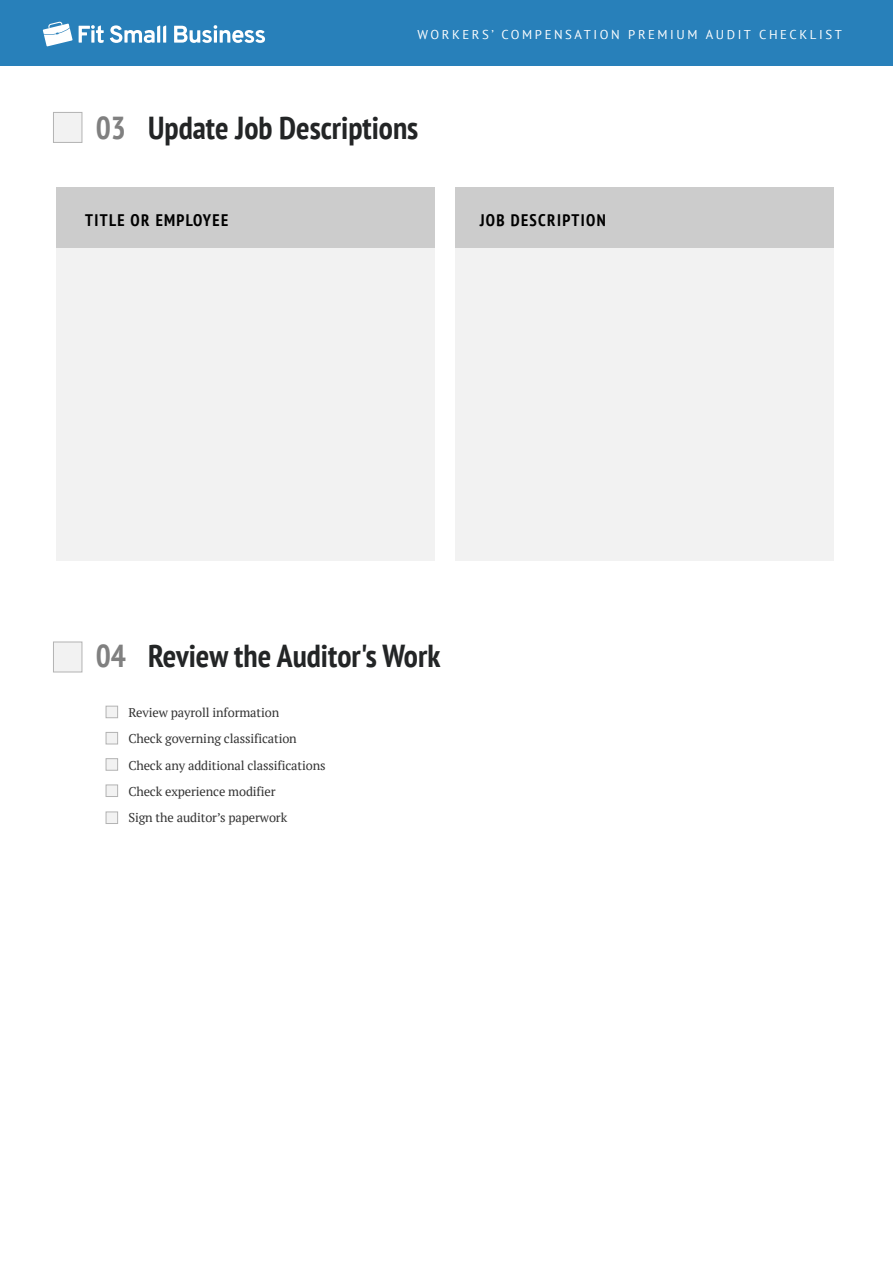
<style>
.page{position:relative;width:893px;height:1263px;background:#fff}
.page>*{position:absolute;margin:0;border:0;box-sizing:border-box;transform-origin:0 0}
.t1{font:700 condensed 31.8px "PT Sans";color:#232526}
.t2{font:700 condensed 16.8px "PT Sans";letter-spacing:.08em;color:#000}
.t3{font:12.75px/26.2px "PT Serif";letter-spacing:-.01em;color:#333}
.t4{font:12.75px "PT Sans";letter-spacing:.2em;color:#fff}
.s1{color:#808080}
</style>
<div class="page">
<div style="left:0;top:0;width:893px;height:66px;background:#2880ba"></div>
<svg style="left:43px;top:22px;width:30px;height:24px"></svg>
<svg style="left:79px;top:25px;width:25px;height:18px"></svg>
<svg style="left:110px;top:25px;width:56px;height:18px"></svg>
<svg style="left:174px;top:25px;width:91px;height:18px"></svg>
<div style="left:106px;top:706px;width:12px;height:12px;background:#f2f2f2;border:1px solid #b3b3b3"></div>
<div style="left:106px;top:732px;width:12px;height:12px;background:#f2f2f2;border:1px solid #b3b3b3"></div>
<div style="left:106px;top:758px;width:12px;height:12px;background:#f2f2f2;border:1px solid #b3b3b3"></div>
<div style="left:106px;top:785px;width:12px;height:12px;background:#f2f2f2;border:1px solid #b3b3b3"></div>
<div style="left:106px;top:812px;width:12px;height:12px;background:#f2f2f2;border:1px solid #b3b3b3"></div>
<div style="left:56px;top:187px;width:379px;height:374px;background:#f2f2f2"></div>
<div style="left:455px;top:187px;width:378px;height:374px;background:#f2f2f2"></div>
<div style="left:56px;top:187px;width:379px;height:60px;background:#ccc"></div>
<div style="left:455px;top:187px;width:378px;height:60px;background:#ccc"></div>
<div style="left:53px;top:112px;width:29px;height:31px;background:#f2f2f2;border:1px solid #b3b3b3"></div>
<div style="left:53px;top:642px;width:29px;height:30px;background:#f2f2f2;border:1px solid #b3b3b3"></div>
<p class="t4" style="left:418px;top:26px;width:426px">WORKERS’ COMPENSATION PREMIUM AUDIT CHECKLIST</p>
<h1 class="t1" style="left:96px;top:106px;width:324px"><span class="s1">03</span> Update Job Descriptions</h1>
<h2 class="t2" style="left:85px;top:208px;width:145px">TITLE OR EMPLOYEE</h2>
<h2 class="t2" style="left:480px;top:208px;width:128px">JOB DESCRIPTION</h2>
<h1 class="t1" style="left:96px;top:634px;width:346px"><span class="s1">04</span> Review the Auditor's Work</h1>
<p class="t3" style="left:128px;top:699px;width:199px">Review payroll information<br>Check governing classification<br>Check any additional classifications<br>Check experience modifier<br>Sign the auditor’s paperwork</p>
</div>
